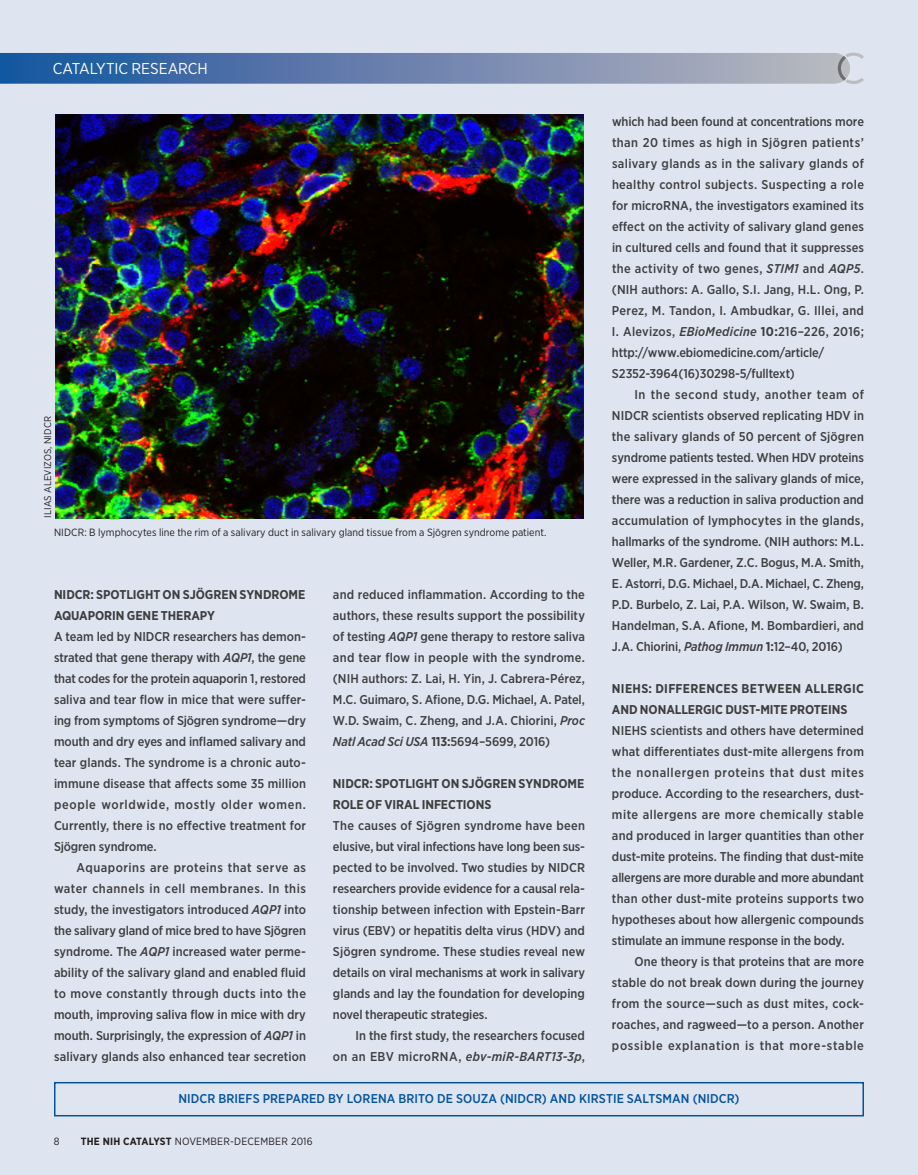
<style>
.page{position:relative;width:918px;height:1175px;background:#fff}
.page>*{position:absolute;margin:0;border:0;box-sizing:border-box;transform-origin:0 0}
.t1{font:15.75px "Gotham Narrow";letter-spacing:-.01em;color:#fff}
.t2{font:500 12.75px/21px "Gotham Narrow";letter-spacing:.005em;color:#3e3e3f;text-align:justify}
.t3{font:700 12.75px/21px "Gotham Narrow";letter-spacing:-.005em;color:#3e3e3f}
.t4{font:500 12.75px "Gotham Narrow";letter-spacing:.01em;color:#01539e}
.t5{font:700 12.75px/21px "Gotham Narrow";letter-spacing:.015em;color:#3e3e3f}
.t6{font:10.5px "Gotham Narrow";letter-spacing:.005em;color:#231f20}
.t7{font:9.75px "Gotham Narrow";letter-spacing:.01em;color:#231f20}
.s1{font-style:italic}
.s2{font-weight:700}
</style>
<div class="page">
<div style="left:0;top:0;width:918px;height:1174px;background:#dfe4f1"></div>
<svg style="left:0;top:53px;width:864px;height:31px;background:#6e87b0"></svg>
<div style="left:54px;top:1082px;width:810px;height:34px;border:2px solid #01539e"></div>
<img style="left:56px;top:114px;width:527px;height:404px">
<p class="t1" style="left:53px;top:58px;width:156px">CATALYTIC RESEARCH</p>
<p class="t7" style="left:42px;top:518px;width:103px;rotate:-90deg">ILIAS ALEVIZOS, NIDCR</p>
<p class="t6" style="left:54px;top:525px;width:494px">NIDCR: B lymphocytes line the rim of a salivary duct in salivary gland tissue from a Sjögren syndrome patient.</p>
<p class="t3" style="left:54px;top:583px;width:253px">NIDCR: SPOTLIGHT ON SJÖGREN SYNDROME<br>AQUAPORIN GENE THERAPY</p>
<p class="t2" style="left:54px;top:625px;width:254px">A team led by NIDCR researchers has demon&shy;strated that gene therapy with <span class="s1">AQP1</span>, the gene that codes for the protein aquaporin 1, restored saliva and tear flow in mice that were suffer&shy;ing from symptoms of Sjögren syndrome—dry mouth and dry eyes and inflamed salivary and tear glands. The syndrome is a chronic auto&shy;immune disease that affects some 35 million people worldwide, mostly older women.<br>Currently, there is no effective treatment for Sjögren syndrome.</p>
<p class="t2" style="left:54px;top:856px;width:254px;text-indent:23px">Aquaporins are proteins that serve as water channels in cell membranes. In this study, the investigators introduced <span class="s1">AQP1</span> into the salivary gland of mice bred to have Sjögren syndrome. The <span class="s1">AQP1</span> increased water perme&shy;ability of the salivary gland and enabled fluid to move constantly through ducts into the mouth, improving saliva flow in mice with dry mouth. Surprisingly, the expression of <span class="s1">AQP1</span> in salivary glands also enhanced tear secretion</p>
<p class="t2" style="left:333px;top:583px;width:254px">and reduced inflammation. According to the authors, these results support the possibility of testing <span class="s1">AQP1</span> gene therapy to restore saliva and tear flow in people with the syndrome. (NIH authors: Z. Lai, H. Yin, J. Cabrera-Pérez, M.C. Guimaro, S. Afione, D.G. Michael, A. Patel, W.D. Swaim, C. Zheng, and J.A. Chiorini, <span class="s1">Proc Natl Acad Sci USA</span> <span class="s2">113:</span>5694–5699, 2016)</p>
<p class="t3" style="left:333px;top:772px;width:253px">NIDCR: SPOTLIGHT ON SJÖGREN SYNDROME<br>ROLE OF VIRAL INFECTIONS</p>
<p class="t2" style="left:333px;top:814px;width:254px">The causes of Sjögren syndrome have been elusive, but viral infections have long been sus&shy;pected to be involved. Two studies by NIDCR researchers provide evidence for a causal rela&shy;tionship between infection with Epstein-Barr virus (EBV) or hepatitis delta virus (HDV) and Sjögren syndrome. These studies reveal new details on viral mechanisms at work in salivary glands and lay the foundation for developing novel therapeutic strategies.</p>
<p class="t2" style="left:333px;top:1024px;width:254px;text-align:right">In the first study, the researchers focused<br>on an EBV microRNA, <span class="s1">ebv-miR-BART13-3p</span>,</p>
<p class="t2" style="left:612px;top:111px;width:254px;text-align:left">which had been found at concentrations more than 20 times as high in Sjögren patients’ salivary glands as in the salivary glands of healthy control subjects. Suspecting a role for microRNA, the investigators examined its effect on the activity of salivary gland genes in cultured cells and found that it suppresses the activity of two genes, <span class="s1">STIM1</span> and <span class="s1">AQP5</span>. (NIH authors: A. Gallo, S.I. Jang, H.L. Ong, P.<br>Perez, M. Tandon, I. Ambudkar, G. Illei, and I. Alevizos, <span class="s1">EBioMedicine</span> <span class="s2">10:</span>216–226, 2016; http://www.ebiomedicine.com/article/ S2352-3964(16)30298-5/fulltext)</p>
<p class="t2" style="left:612px;top:384px;width:254px;text-indent:23px">In the second study, another team of NIDCR scientists observed replicating HDV in the salivary glands of 50 percent of Sjögren syndrome patients tested. When HDV proteins were expressed in the salivary glands of mice, there was a reduction in saliva production and accumulation of lymphocytes in the glands, hallmarks of the syndrome. (NIH authors: M.L.<br>Weller, M.R. Gardener, Z.C. Bogus, M.A. Smith, E. Astorri, D.G. Michael, D.A. Michael, C. Zheng, P.D. Burbelo, Z. Lai, P.A. Wilson, W. Swaim, B.<br>Handelman, S.A. Afione, M. Bombardieri, and J.A. Chiorini, <span class="s1">Pathog Immun</span> <span class="s2">1:</span>12–40, 2016)</p>
<p class="t5" style="left:612px;top:678px;width:253px">NIEHS: DIFFERENCES BETWEEN ALLERGIC<br>AND NONALLERGIC DUST-MITE PROTEINS</p>
<p class="t2" style="left:612px;top:720px;width:254px">NIEHS scientists and others have determined what differentiates dust-mite allergens from the nonallergen proteins that dust mites produce. According to the researchers, dust&shy;mite allergens are more chemically stable and produced in larger quantities than other dust-mite proteins. The finding that dust-mite allergens are more durable and more abundant than other dust-mite proteins supports two hypotheses about how allergenic compounds stimulate an immune response in the body.</p>
<p class="t2" style="left:612px;top:951px;width:254px;text-indent:23px">One theory is that proteins that are more stable do not break down during the journey from the source—such as dust mites, cock&shy;roaches, and ragweed—to a person. Another possible explanation is that more-stable</p>
<p class="t4" style="left:178px;top:1090px;width:563px">NIDCR BRIEFS PREPARED BY LORENA BRITO DE SOUZA (NIDCR) AND KIRSTIE SALTSMAN (NIDCR)</p>
<p class="t6" style="left:54px;top:1134px;width:7px">8</p>
<p class="t6" style="left:81px;top:1134px;width:233px"><span class="s2">THE NIH CATALYST</span> NOVEMBER-DECEMBER 2016</p>
</div>
